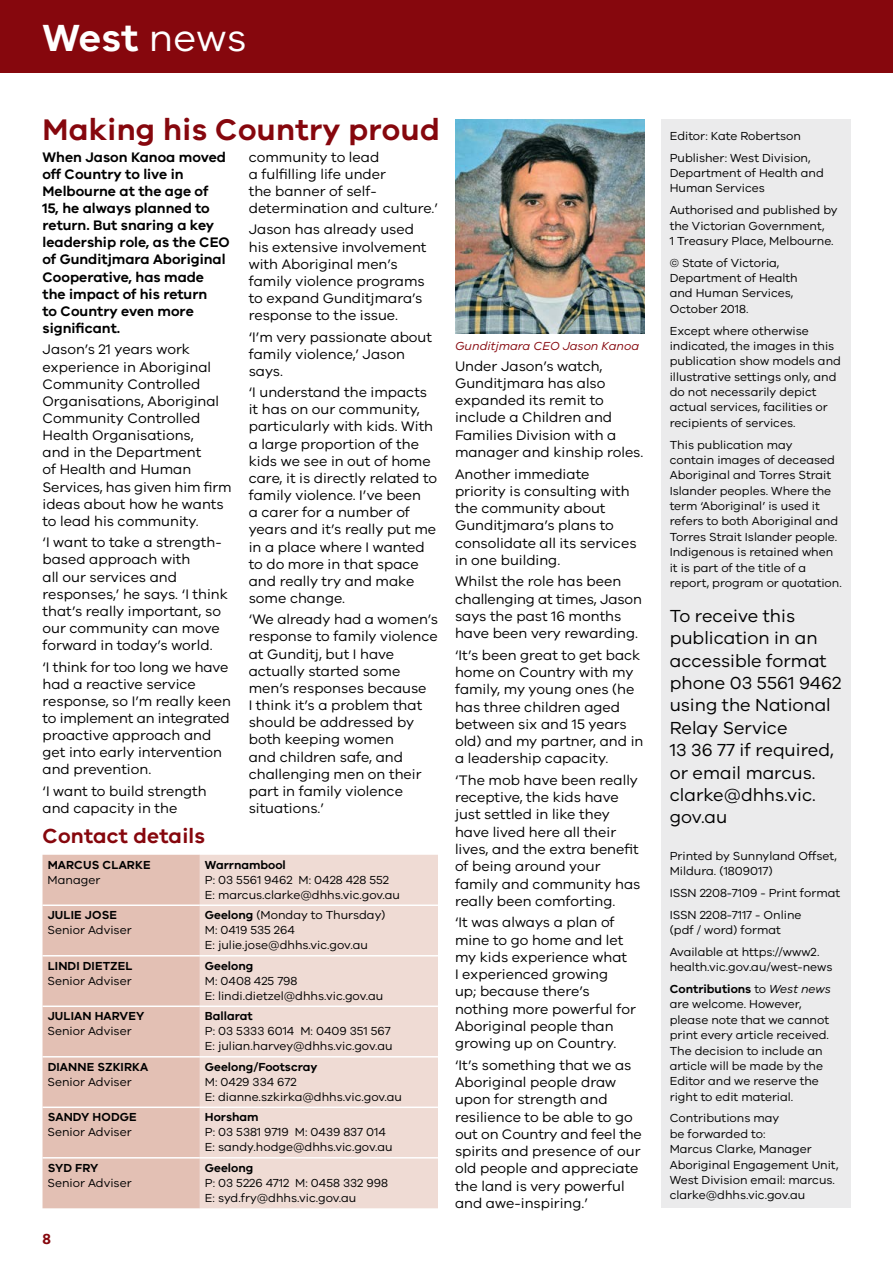
<style>
.page{position:relative;width:893px;height:1263px;background:#fff}
.page>*{position:absolute;margin:0;border:0;box-sizing:border-box;transform-origin:0 0}
.t1{font:600 39px "VIC";color:#fff}
.t2{font:600 30.75px "VIC";letter-spacing:.01em;color:#86070d}
.t3{font:600 21px "VIC";letter-spacing:.01em;color:#86070d}
.t4{font:18px/22.4px "VIC";color:#000}
.t5{font:600 15px "VIC";color:#86070d}
.t6{font:14.25px/17.1px "VIC";color:#000}
.t7{font:600 14.25px/17.1px "VIC";color:#000}
.t8{font:12px/15.3px "VIC";color:#000}
.t9{font:600 12px "VIC";color:#000}
.t10{font:italic 12px "VIC";color:#86070d}
.s1{font-weight:400}
.s2{font-weight:600}
.s3{font-style:italic}
</style>
<div class="page">
<div style="left:0;top:0;width:893px;height:72px;background:#86070d"></div>
<div style="left:661px;top:119px;width:189px;height:1089px;background:#ebebec"></div>
<div style="left:43px;top:855px;width:157px;height:353px;background:#e3c0b4"></div>
<div style="left:200px;top:855px;width:238px;height:353px;background:#efdbd4"></div>
<hr style="left:43px;top:904px;width:157px;height:2px;background:#fff">
<hr style="left:200px;top:904px;width:238px;height:2px;background:#fff">
<hr style="left:43px;top:955px;width:157px;height:1px;background:#fff">
<hr style="left:200px;top:955px;width:238px;height:1px;background:#fff">
<hr style="left:43px;top:1005px;width:157px;height:2px;background:#fff">
<hr style="left:200px;top:1005px;width:238px;height:2px;background:#fff">
<hr style="left:43px;top:1056px;width:157px;height:1px;background:#fff">
<hr style="left:200px;top:1056px;width:238px;height:1px;background:#fff">
<hr style="left:43px;top:1106px;width:157px;height:2px;background:#fff">
<hr style="left:200px;top:1106px;width:238px;height:2px;background:#fff">
<hr style="left:43px;top:1157px;width:157px;height:1px;background:#fff">
<hr style="left:200px;top:1157px;width:238px;height:1px;background:#fff">
<img style="left:455px;top:119px;width:189px;height:215px">
<h1 class="t1" style="left:43px;top:14px;width:206px">West <span class="s1">news</span></h1>
<h2 class="t2" style="left:43px;top:111px;width:399px">Making his Country proud</h2>
<p class="t7" style="left:43px;top:148px;width:189px">When Jason Kanoa moved off Country to live in<br>Melbourne at the age of<br>15, he always planned to return. But snaring a key leadership role, as the CEO of Gunditjmara Aboriginal<br>Cooperative, has made the impact of his return<br>to Country even more significant.</p>
<p class="t6" style="left:43px;top:341px;width:191px">Jason’s 21 years work experience in Aboriginal<br>Community Controlled<br>Organisations, Aboriginal<br>Community Controlled<br>Health Organisations,<br>and in the Department<br>of Health and Human<br>Services, has given him firm ideas about how he wants to lead his community.</p>
<p class="t6" style="left:43px;top:533px;width:187px">‘I want to take a strength&shy;based approach with<br>all our services and responses,’ he says. ‘I think that’s really important, so our community can move forward in today’s world.</p>
<p class="t6" style="left:43px;top:658px;width:190px">‘I think for too long we have had a reactive service response, so I’m really keen to implement an integrated proactive approach and get into early intervention and prevention.</p>
<p class="t6" style="left:43px;top:782px;width:166px">‘I want to build strength and capacity in the</p>
<p class="t6" style="left:249px;top:148px;width:191px">community to lead<br>a fulfilling life under<br>the banner of self&shy;determination and culture.’</p>
<p class="t6" style="left:249px;top:221px;width:179px">Jason has already used his extensive involvement with Aboriginal men’s family violence programs to expand Gunditjmara’s response to the issue.</p>
<p class="t6" style="left:249px;top:328px;width:185px">‘I’m very passionate about family violence,’ Jason says.</p>
<p class="t6" style="left:249px;top:383px;width:190px">‘I understand the impacts it has on our community, particularly with kids. With a large proportion of the kids we see in out of home care, it is directly related to family violence. I’ve been<br>a carer for a number of years and it’s really put me in a place where I wanted to do more in that space and really try and make some change.</p>
<p class="t6" style="left:249px;top:610px;width:191px">‘We already had a women’s response to family violence at Gunditj, but I have actually started some men’s responses because<br>I think it’s a problem that should be addressed by both keeping women<br>and children safe, and challenging men on their part in family violence situations.’</p>
<h3 class="t3" style="left:43px;top:823px;width:164px">Contact details</h3>
<p class="t9" style="left:48px;top:857px;width:104px">MARCUS CLARKE</p>
<p class="t8" style="left:48px;top:872px;width:54px">Manager</p>
<p class="t9" style="left:205px;top:857px;width:82px">Warrnambool</p>
<p class="t8" style="left:205px;top:872px;width:197px">P: 03 5561 9462 M: 0428 428 552<br>E: marcus.clarke@dhhs.vic.gov.au</p>
<p class="t9" style="left:48px;top:908px;width:71px">JULIE JOSE</p>
<p class="t8" style="left:48px;top:922px;width:86px">Senior Adviser</p>
<p class="t8" style="left:205px;top:907px;width:182px"><span class="s2">Geelong</span> (Monday to Thursday)<br>M: 0419 535 264<br>E: julie.jose@dhhs.vic.gov.au</p>
<p class="t9" style="left:48px;top:958px;width:86px">LINDI DIETZEL</p>
<p class="t8" style="left:48px;top:973px;width:86px">Senior Adviser</p>
<p class="t9" style="left:205px;top:958px;width:50px">Geelong</p>
<p class="t8" style="left:205px;top:973px;width:180px">M: 0408 425 798<br>E: lindi.dietzel@dhhs.vic.gov.au</p>
<p class="t9" style="left:48px;top:1009px;width:98px">JULIAN HARVEY</p>
<p class="t8" style="left:48px;top:1023px;width:86px">Senior Adviser</p>
<p class="t9" style="left:205px;top:1009px;width:49px">Ballarat</p>
<p class="t8" style="left:205px;top:1023px;width:189px">P: 03 5333 6014 M: 0409 351 567<br>E: julian.harvey@dhhs.vic.gov.au</p>
<p class="t9" style="left:48px;top:1059px;width:102px">DIANNE SZKIRKA</p>
<p class="t8" style="left:48px;top:1074px;width:86px">Senior Adviser</p>
<p class="t9" style="left:205px;top:1059px;width:114px">Geelong/Footscray</p>
<p class="t8" style="left:205px;top:1074px;width:199px">M: 0429 334 672<br>E: dianne.szkirka@dhhs.vic.gov.au</p>
<p class="t9" style="left:48px;top:1110px;width:91px">SANDY HODGE</p>
<p class="t8" style="left:48px;top:1124px;width:86px">Senior Adviser</p>
<p class="t9" style="left:205px;top:1110px;width:55px">Horsham</p>
<p class="t8" style="left:205px;top:1124px;width:189px">P: 03 5381 9719 M: 0439 837 014<br>E: sandy.hodge@dhhs.vic.gov.au</p>
<p class="t9" style="left:48px;top:1160px;width:52px">SYD FRY</p>
<p class="t8" style="left:48px;top:1175px;width:86px">Senior Adviser</p>
<p class="t9" style="left:205px;top:1160px;width:50px">Geelong</p>
<p class="t8" style="left:205px;top:1175px;width:184px">P: 03 5226 4712 M: 0458 332 998<br>E: syd.fry@dhhs.vic.gov.au</p>
<p class="t5" style="left:43px;top:1230px;width:10px">8</p>
<p class="t10" style="left:455px;top:339px;width:186px">Gunditjmara CEO Jason Kanoa</p>
<p class="t6" style="left:455px;top:357px;width:190px">Under Jason’s watch,<br>Gunditjmara has also expanded its remit to include a Children and<br>Families Division with a manager and kinship roles.</p>
<p class="t6" style="left:455px;top:465px;width:183px">Another immediate priority is consulting with the community about<br>Gunditjmara’s plans to consolidate all its services in one building.</p>
<p class="t6" style="left:455px;top:573px;width:188px">Whilst the role has been challenging at times, Jason says the past 16 months have been very rewarding.</p>
<p class="t6" style="left:455px;top:646px;width:190px">‘It’s been great to get back home on Country with my family, my young ones (he has three children aged between six and 15 years old) and my partner, and in a leadership capacity.</p>
<p class="t6" style="left:455px;top:771px;width:187px">‘The mob have been really receptive, the kids have just settled in like they have lived here all their lives, and the extra benefit of being around your family and community has really been comforting.</p>
<p class="t6" style="left:455px;top:913px;width:182px">‘It was always a plan of mine to go home and let my kids experience what<br>I experienced growing<br>up; because there’s nothing more powerful for<br>Aboriginal people than growing up on Country.</p>
<p class="t6" style="left:455px;top:1056px;width:188px">‘It’s something that we as<br>Aboriginal people draw upon for strength and resilience to be able to go out on Country and feel the spirits and presence of our old people and appreciate the land is very powerful and awe-inspiring.’</p>
<p class="t8" style="left:670px;top:125px;width:142px;line-height:21.8px">Editor: Kate Robertson<br>Publisher: West Division,</p>
<p class="t8" style="left:670px;top:165px;width:156px">Department of Health and<br>Human Services</p>
<p class="t8" style="left:670px;top:202px;width:169px">Authorised and published by the Victorian Government,<br>1 Treasury Place, Melbourne.</p>
<p class="t8" style="left:670px;top:255px;width:130px">© State of Victoria,<br>Department of Health and Human Services,<br>October 2018.</p>
<p class="t8" style="left:670px;top:322px;width:173px">Except where otherwise indicated, the images in this publication show models and illustrative settings only, and do not necessarily depict actual services, facilities or recipients of services.</p>
<p class="t8" style="left:670px;top:436px;width:174px">This publication may<br>contain images of deceased<br>Aboriginal and Torres Strait<br>Islander peoples. Where the term ‘Aboriginal’ is used it refers to both Aboriginal and<br>Torres Strait Islander people.<br>Indigenous is retained when it is part of the title of a report, program or quotation.</p>
<p class="t4" style="left:670px;top:604px;width:173px">To receive this publication in an accessible format phone 03 5561 9462 using the National<br>Relay Service<br>13 36 77 if required, or email marcus. clarke@dhhs.vic. gov.au</p>
<p class="t8" style="left:670px;top:848px;width:169px">Printed by Sunnyland Offset,<br>Mildura. (1809017)</p>
<p class="t8" style="left:670px;top:882px;width:172px;line-height:21.8px">ISSN 2208-7109 - Print format<br>ISSN 2208-7117 - Online</p>
<p class="t8" style="left:670px;top:919px;width:151px;line-height:21.8px">(pdf / word) format<br>Available at https://www2.</p>
<p class="t8" style="left:670px;top:956px;width:164px;line-height:21.8px">health.vic.gov.au/west-news<br><span class="s2">Contributions</span> to <span class="s3">West news</span></p>
<p class="t8" style="left:670px;top:996px;width:161px">are welcome. However, please note that we cannot print every article received.<br>The decision to include an article will be made by the<br>Editor and we reserve the right to edit material.</p>
<p class="t8" style="left:670px;top:1110px;width:170px">Contributions may<br>be forwarded to:<br>Marcus Clarke, Manager<br>Aboriginal Engagement Unit,<br>West Division email: marcus. clarke@dhhs.vic.gov.au</p>
</div>
